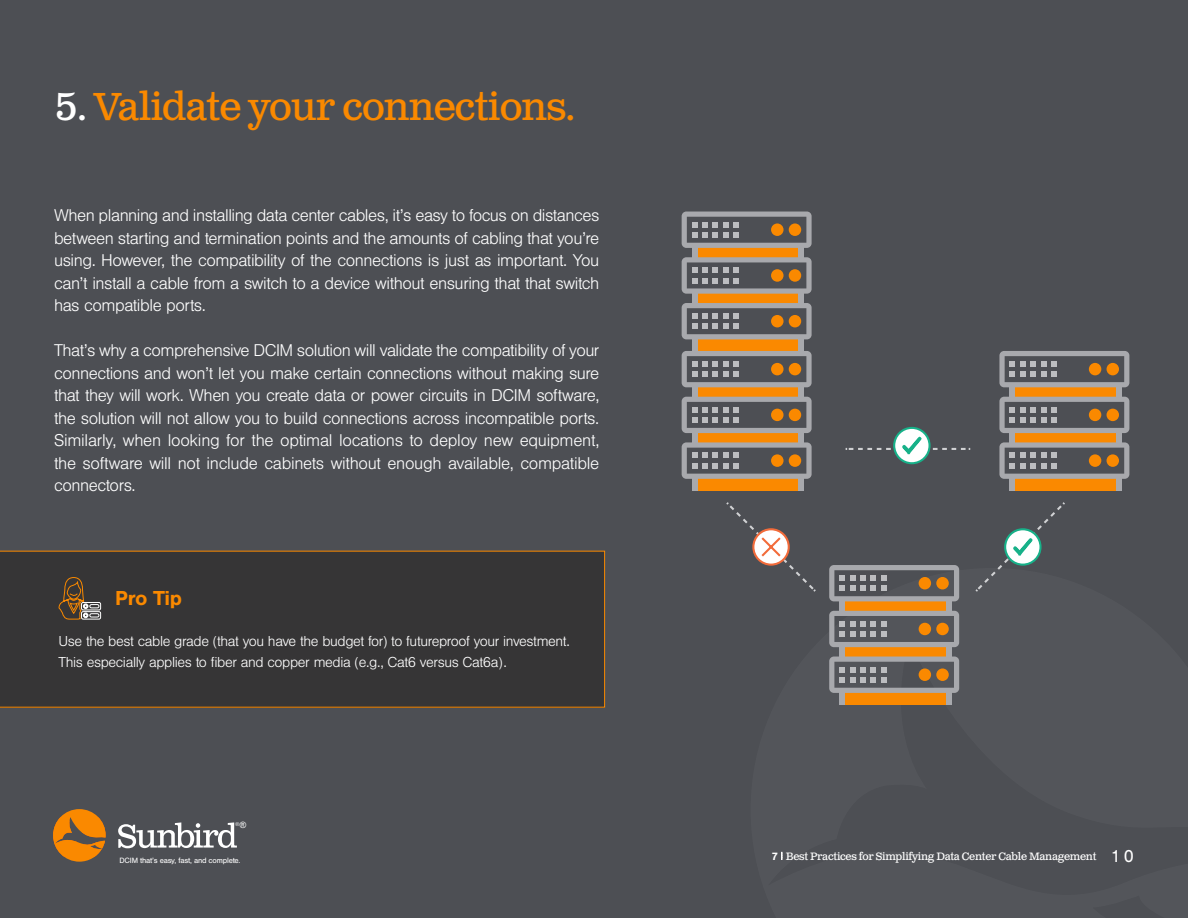
<style>
.page{position:relative;width:1188px;height:918px;background:#4d4f54}
.page>*{position:absolute;margin:0;border:0;box-sizing:border-box;transform-origin:0 0}
.t1{font:39px "Clarendon Text Pro";letter-spacing:-.025em;color:#fa8900}
.t2{font:700 21px "Nimbus San";letter-spacing:-.02em;color:#fa8900}
.t3{font:300 17.7px/22.5px "Nimbus San";letter-spacing:-.025em;color:#fff;text-align:justify}
.t4{font:300 15px/21px "Nimbus San";letter-spacing:-.025em;color:#fff}
.t5{font:10.65px "Clarendon Text Pro";letter-spacing:-.025em;color:#fff}
.t6{font:7.95px "Nimbus San";letter-spacing:-.025em;color:#fff}
.t7{font:5.7px "Nimbus San";color:#fff}
.s1{color:#fff}
.s2{font-family:"Arial";font-size:8.7px}
.s3{font-family:"Nimbus San";font-weight:700;font-size:11.1px}
.s4{font-family:"Nimbus San";font-size:18px}
</style>
<div class="page">
<svg style="left:118px;top:822px;width:119px;height:26px"></svg>
<svg style="left:53px;top:809px;width:53px;height:53px"></svg>
<div style="left:0;top:551px;width:605px;height:156px;background:#363536"></div>
<svg style="left:58px;top:577px;width:43px;height:43px;background:#645443"></svg>
<div style="left:692px;top:245px;width:109px;height:15px;background:#fa8900"></div>
<div style="left:692px;top:291px;width:109px;height:15px;background:#fa8900"></div>
<div style="left:692px;top:337px;width:109px;height:14px;background:#fa8900"></div>
<div style="left:692px;top:245px;width:5px;height:15px;background:#a8a9ad"></div>
<div style="left:799px;top:245px;width:5px;height:15px;background:#a8a9ad"></div>
<div style="left:692px;top:291px;width:5px;height:15px;background:#a8a9ad"></div>
<div style="left:799px;top:291px;width:5px;height:15px;background:#a8a9ad"></div>
<div style="left:692px;top:337px;width:5px;height:14px;background:#a8a9ad"></div>
<div style="left:799px;top:337px;width:5px;height:14px;background:#a8a9ad"></div>
<svg style="left:682px;top:212px;width:130px;height:36px"></svg>
<div style="left:789px;top:223px;width:12px;height:13px;background:#fa8900;border-radius:50%"></div>
<div style="left:771px;top:223px;width:13px;height:13px;background:#fa8900;border-radius:50%"></div>
<svg style="left:682px;top:257px;width:130px;height:37px"></svg>
<div style="left:789px;top:269px;width:12px;height:13px;background:#fa8900;border-radius:50%"></div>
<div style="left:771px;top:269px;width:13px;height:13px;background:#fa8900;border-radius:50%"></div>
<svg style="left:682px;top:303px;width:130px;height:36px"></svg>
<div style="left:789px;top:315px;width:12px;height:12px;background:#fa8900;border-radius:50%"></div>
<div style="left:771px;top:315px;width:13px;height:12px;background:#fa8900;border-radius:50%"></div>
<svg style="left:697px;top:387px;width:102px;height:10px"></svg>
<div style="left:692px;top:385px;width:5px;height:14px;background:#a8a9ad"></div>
<div style="left:799px;top:385px;width:5px;height:14px;background:#a8a9ad"></div>
<svg style="left:682px;top:351px;width:130px;height:36px"></svg>
<div style="left:789px;top:363px;width:12px;height:12px;background:#fa8900;border-radius:50%"></div>
<div style="left:771px;top:363px;width:13px;height:12px;background:#fa8900;border-radius:50%"></div>
<svg style="left:1015px;top:387px;width:101px;height:10px"></svg>
<div style="left:1010px;top:385px;width:5px;height:14px;background:#a8a9ad"></div>
<div style="left:1116px;top:385px;width:6px;height:14px;background:#a8a9ad"></div>
<svg style="left:999px;top:351px;width:130px;height:36px"></svg>
<div style="left:1107px;top:363px;width:12px;height:12px;background:#fa8900;border-radius:50%"></div>
<div style="left:1089px;top:363px;width:12px;height:12px;background:#fa8900;border-radius:50%"></div>
<svg style="left:845px;top:601px;width:101px;height:10px"></svg>
<svg style="left:845px;top:647px;width:101px;height:10px"></svg>
<div style="left:840px;top:690px;width:109px;height:15px;background:#fa8900"></div>
<div style="left:840px;top:599px;width:5px;height:14px;background:#a8a9ad"></div>
<div style="left:946px;top:599px;width:5px;height:14px;background:#a8a9ad"></div>
<div style="left:840px;top:645px;width:5px;height:14px;background:#a8a9ad"></div>
<div style="left:946px;top:645px;width:5px;height:14px;background:#a8a9ad"></div>
<div style="left:840px;top:690px;width:5px;height:15px;background:#a8a9ad"></div>
<div style="left:946px;top:690px;width:5px;height:15px;background:#a8a9ad"></div>
<svg style="left:829px;top:611px;width:130px;height:36px"></svg>
<div style="left:936px;top:623px;width:13px;height:12px;background:#fa8900;border-radius:50%"></div>
<div style="left:919px;top:623px;width:12px;height:12px;background:#fa8900;border-radius:50%"></div>
<svg style="left:829px;top:657px;width:130px;height:36px"></svg>
<div style="left:936px;top:668px;width:13px;height:13px;background:#fa8900;border-radius:50%"></div>
<div style="left:919px;top:668px;width:12px;height:13px;background:#fa8900;border-radius:50%"></div>
<svg style="left:682px;top:397px;width:447px;height:204px"></svg>
<p class="t1" style="left:54px;top:83px;width:522px"><span class="s1">5.</span> Validate your connections.</p>
<p class="t3" style="left:54px;top:205px;width:547px">When planning and installing data center cables, it’s easy to focus on distances between starting and termination points and the amounts of cabling that you’re using. However, the compatibility of the connections is just as important. You can’t install a cable from a switch to a device without ensuring that that switch has compatible ports.</p>
<p class="t3" style="left:54px;top:340px;width:547px">That’s why a comprehensive DCIM solution will validate the compatibility of your connections and won’t let you make certain connections without making sure that they will work. When you create data or power circuits in DCIM software, the solution will not allow you to build connections across incompatible ports.<br>Similarly, when looking for the optimal locations to deploy new equipment, the software will not include cabinets without enough available, compatible connectors.</p>
<p class="t2" style="left:115px;top:586px;width:68px">Pro Tip</p>
<p class="t4" style="left:58px;top:631px;width:513px">Use the best cable grade (that you have the budget for) to futureproof your investment.<br>This especially applies to fiber and copper media (e.g., Cat6 versus Cat6a).</p>
<p class="t7" style="left:235px;top:821px;width:12px">®<span class="s2">®</span></p>
<p class="t6" style="left:120px;top:856px;width:123px">DCIM that’s easy, fast, and complete.</p>
<p class="t5" style="left:772px;top:849px;width:364px"><span class="s3">7</span> Best Practices for Simplifying Data Center Cable Management <span class="s4">1 0</span></p>
</div>
